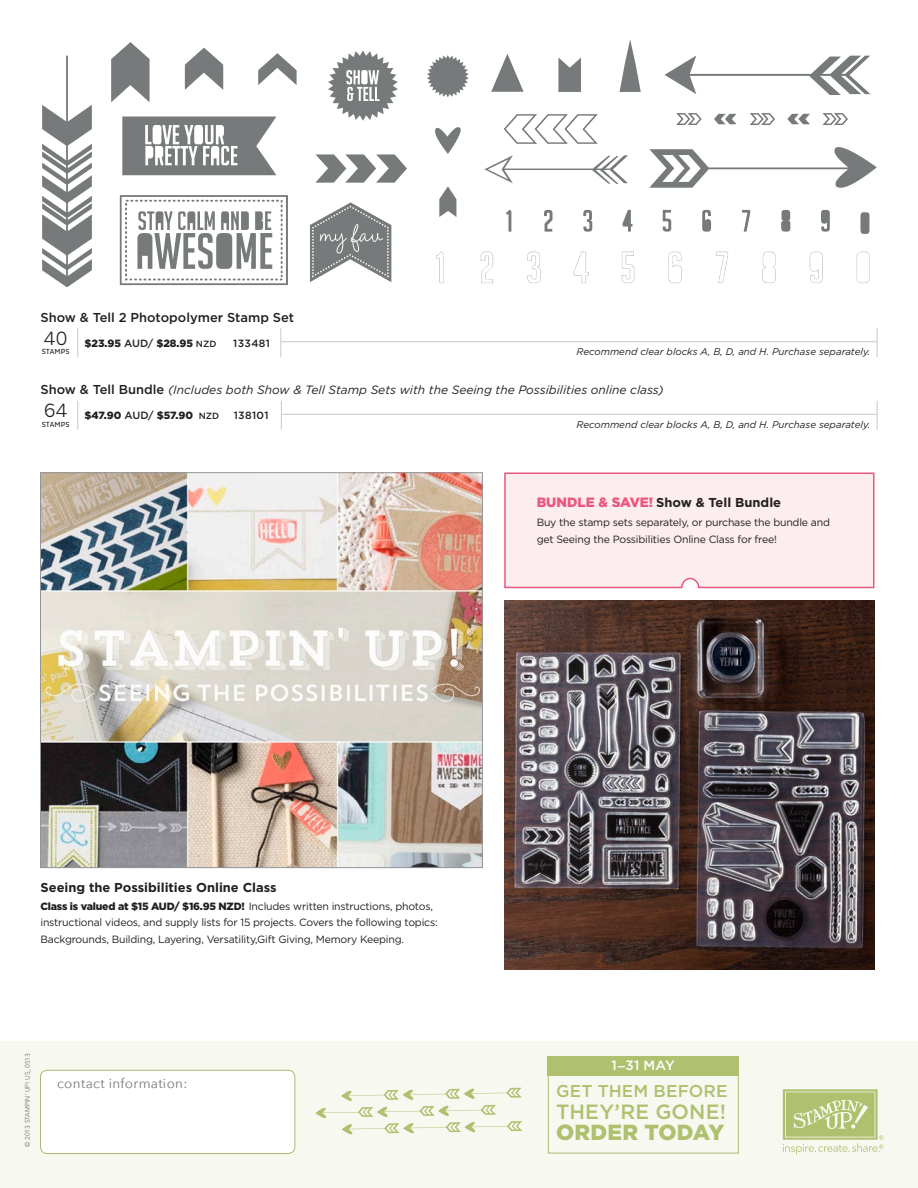
<style>
.page{position:relative;width:918px;height:1188px;background:#fff}
.page>*{position:absolute;margin:0;border:0;box-sizing:border-box;transform-origin:0 0}
.t1{font:900 21.9px "Gotham";letter-spacing:.005em;color:#afc06f}
.t2{font:500 20.55px "Gotham";letter-spacing:.005em;color:#afc06f}
.Coordinating_Product{font:300 19.5px "Pluto Cond";color:#231f20}
.t3{font:500 17.1px "Gotham";letter-spacing:.01em;color:#afc06f}
.t4{font:13.5px "Avenir Next";letter-spacing:.025em;color:#767a7a}
.t5{font:500 13.5px "Gotham";color:#fff}
.Coordinating_Product-2{font:700 12.9px "Gotham";color:#231f20}
.Coordinating_Product-3{font:500 12.9px "Gotham";color:#231f20}
.Coordinating_Product-4{font:italic 12px "Gotham";color:#231f20}
.Coordinating_Product-5{font:10.5px/16.5px "Gotham";letter-spacing:-.02em;color:#231f20}
.t6{font:900 10.5px "Gotham";letter-spacing:-.005em;color:#231f20}
.t7{font:500 10.5px "Gotham";letter-spacing:.03em;color:#231f20}
.t8{font:italic 9.75px "Gotham";color:#231f20}
.Coordinating_Product-6{font:7.5px "Pluto Cond";letter-spacing:.015em;color:#231f20}
.t9{font:6.6px "Avenir Next LT Pro";color:#7c6d61}
.s1{font-weight:500}
.s2{font-weight:500;font-size:9px}
.s3{font-weight:500;font-style:normal;font-size:12.9px}
.s4{font-weight:900;font-size:13.5px;color:#ea587f}
.s5{font-weight:900}
.s6{font-family:"Proxima Nova";font-weight:600}
</style>
<div class="page">
<div style="left:0;top:1041px;width:918px;height:147px;background:#f7f9f1"></div>
<div style="left:40px;top:1070px;width:255px;height:84px;background:#fff;border-radius:7px"></div>
<div style="left:40px;top:1070px;width:255px;height:84px;border:1px solid #aeb975;border-radius:7px"></div>
<img style="left:42px;top:39px;width:835px;height:249px">
<svg style="left:77px;top:401px;width:1px;height:29px"></svg>
<hr style="left:281px;top:414px;width:597px;height:1px;background:#c7c8ca">
<svg style="left:281px;top:401px;width:1px;height:29px"></svg>
<svg style="left:877px;top:401px;width:1px;height:29px"></svg>
<svg style="left:77px;top:328px;width:1px;height:29px"></svg>
<hr style="left:280px;top:341px;width:597px;height:1px;background:#c7c8ca">
<svg style="left:280px;top:328px;width:1px;height:29px"></svg>
<svg style="left:877px;top:328px;width:1px;height:29px"></svg>
<img style="left:42px;top:475px;width:439px;height:391px">
<div style="left:504px;top:472px;width:371px;height:117px;background:#fcedee"></div>
<img style="left:505px;top:600px;width:369px;height:369px">
<svg style="left:783px;top:1089px;width:100px;height:65px"></svg>
<svg style="left:315px;top:1087px;width:207px;height:48px"></svg>
<div style="left:548px;top:1070px;width:191px;height:83px;border:1px solid #aeb975"></div>
<div style="left:548px;top:1056px;width:191px;height:20px;background:#afc06f"></div>
<p class="Coordinating_Product-3" style="left:40px;top:309px;width:255px">Show &amp; Tell 2 Photopolymer Stamp Set</p>
<p class="Coordinating_Product" style="left:44px;top:327px;width:26px">40</p>
<p class="Coordinating_Product-6" style="left:42px;top:348px;width:30px">STAMPS</p>
<p class="t6" style="left:85px;top:336px;width:133px">$23.95 <span class="s1">AUD/</span> $28.95 <span class="s2">NZD</span></p>
<p class="t7" style="left:233px;top:336px;width:38px">133481</p>
<p class="t8" style="left:576px;top:346px;width:295px">Recommend clear blocks A, B, D, and H. Purchase separately.</p>
<p class="Coordinating_Product-4" style="left:40px;top:382px;width:625px"><span class="s3">Show &amp; Tell Bundle</span> (Includes both Show &amp; Tell Stamp Sets with the Seeing the Possibilities online class)</p>
<p class="Coordinating_Product" style="left:44px;top:400px;width:25px">64</p>
<p class="Coordinating_Product-6" style="left:42px;top:420px;width:30px">STAMPS</p>
<p class="t6" style="left:85px;top:408px;width:136px">$47.90 <span class="s1">AUD/</span> $57.90 <span class="s2">NZD</span></p>
<p class="t7" style="left:234px;top:409px;width:36px">138101</p>
<p class="t8" style="left:576px;top:418px;width:295px">Recommend clear blocks A, B, D, and H. Purchase separately.</p>
<p class="Coordinating_Product-2" style="left:537px;top:494px;width:246px"><span class="s4">BUNDLE &amp; SAVE!</span> Show &amp; Tell Bundle</p>
<p class="Coordinating_Product-5" style="left:537px;top:514px;width:295px">Buy the stamp sets separately, or purchase the bundle and get Seeing the Possibilities Online Class for free!</p>
<p class="Coordinating_Product-2" style="left:40px;top:878px;width:238px">Seeing the Possibilities Online Class</p>
<p class="Coordinating_Product-5" style="left:40px;top:897px;width:399px"><span class="s5">Class is valued at $15 AUD/ $16.95 NZD!</span> Includes written instructions, photos, instructional videos, and supply lists for 15 projects. Covers the following topics:<br>Backgrounds, Building, Layering, Versatility,Gift Giving, Memory Keeping.</p>
<p class="t9" style="left:24px;top:1147px;width:96px;rotate:-90deg">© 2013 STAMPIN’ UP! US_0513</p>
<p class="t4" style="left:57px;top:1076px;width:132px">contact information:</p>
<p class="t5" style="left:611px;top:1056px;width:65px">1<span class="s6">–</span>31 MAY</p>
<p class="t3" style="left:556px;top:1080px;width:173px">GET THEM BEFORE</p>
<p class="t2" style="left:556px;top:1098px;width:171px">THEY’RE GONE!</p>
<p class="t1" style="left:556px;top:1117px;width:170px">ORDER TODAY</p>
</div>
